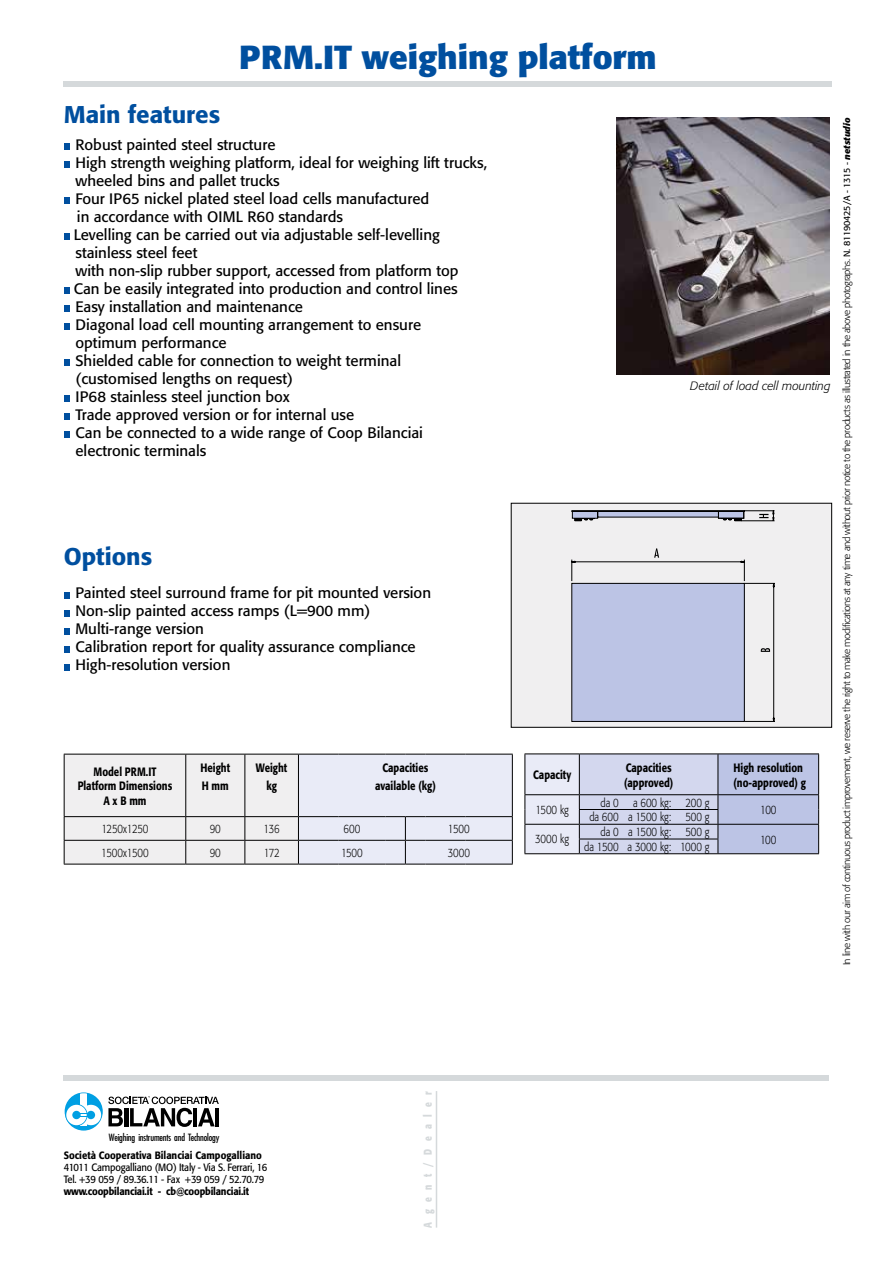
<style>
.page{position:relative;width:893px;height:1263px;background:#fff}
.page>*{position:absolute;margin:0;border:0;box-sizing:border-box;transform-origin:0 0}
.t1{font:700 33px "Formata";color:#004f9f}
.t2{font:500 24px "Formata";color:#004f9f}
.t3{font:15px/18px "Formata";color:#000}
.t4{font:500 12px/18px "Formata";color:#000;text-align:center;scale:.8 1}
.t5{font:300 12px "Formata";color:#000;scale:.8 1}
.t6{font:italic 300 12px "Formata";color:#000}
.t7{font:300 12px "Formata";letter-spacing:-.02em;color:#000;scale:.8 1}
.t8{font:700 11.25px "Formata";letter-spacing:.875em;color:#d5d9db;scale:.75 1}
.t9{font:10.5px/12px "Formata";letter-spacing:-.02em;color:#000;scale:.9 1}
.t10{font:500 10.5px "Formata";color:#000;scale:.9 1}
.t11{font:500 10.5px "Formata";letter-spacing:-.02em;color:#000;scale:.9 1}
.t12{font:300 9.75px "Formata";letter-spacing:-.04em;color:#000}
.t13{font:condensed 9.75px "Futura";letter-spacing:-.02em;color:#000}
.s1{font-weight:400;font-size:9px}
.s2{font-weight:700;font-style:italic;font-size:9px}
</style>
<div class="page">
<svg style="left:64px;top:143px;width:5px;height:7px"></svg>
<svg style="left:64px;top:161px;width:5px;height:7px"></svg>
<svg style="left:64px;top:197px;width:5px;height:7px"></svg>
<svg style="left:64px;top:233px;width:5px;height:7px"></svg>
<svg style="left:64px;top:287px;width:5px;height:7px"></svg>
<svg style="left:64px;top:305px;width:5px;height:7px"></svg>
<svg style="left:64px;top:323px;width:5px;height:7px"></svg>
<svg style="left:64px;top:359px;width:5px;height:7px"></svg>
<svg style="left:64px;top:395px;width:5px;height:7px"></svg>
<svg style="left:64px;top:413px;width:5px;height:7px"></svg>
<svg style="left:64px;top:431px;width:5px;height:7px"></svg>
<svg style="left:64px;top:592px;width:5px;height:6px"></svg>
<svg style="left:64px;top:610px;width:5px;height:6px"></svg>
<svg style="left:64px;top:628px;width:5px;height:6px"></svg>
<svg style="left:64px;top:646px;width:5px;height:6px"></svg>
<svg style="left:64px;top:664px;width:5px;height:6px"></svg>
<div style="left:64px;top:81px;width:768px;height:6px;background:#d5d9db"></div>
<div style="left:64px;top:1075px;width:765px;height:6px;background:#d5d9db"></div>
<img style="left:617px;top:118px;width:213px;height:256px">
<div style="left:511px;top:503px;width:321px;height:224px;background:#f0eff0"></div>
<div style="left:511px;top:503px;width:321px;height:225px;border:1px solid #000"></div>
<svg style="left:572px;top:511px;width:203px;height:211px"></svg>
<hr style="left:436px;top:1091px;width:1px;height:136px;background:#d5d9db">
<svg style="left:65px;top:1092px;width:38px;height:38px"></svg>
<div style="left:65px;top:1093px;width:37px;height:37px;background:#009fe3;border-radius:50%"></div>
<div style="left:81px;top:1093px;width:6px;height:32px;background:#fff"></div>
<div style="left:81px;top:1105px;width:20px;height:20px;background:#fff;border-radius:50%"></div>
<div style="left:87px;top:1111px;width:8px;height:8px;background:#009fe3;border-radius:50%"></div>
<svg style="left:65px;top:1104px;width:23px;height:22px"></svg>
<div style="left:66px;top:1105px;width:21px;height:20px;background:#fff;border-radius:50%"></div>
<div style="left:72px;top:1111px;width:9px;height:8px;background:#009fe3;border-radius:50%"></div>
<svg style="left:80px;top:1113px;width:8px;height:4px"></svg>
<svg style="left:108px;top:1096px;width:111px;height:31px"></svg>
<hr style="left:215px;top:1108px;width:4px;height:18px;background:#000">
<svg style="left:64px;top:754px;width:449px;height:111px"></svg>
<hr style="left:425px;top:864px;width:41px;height:1px;background:#000">
<hr style="left:466px;top:864px;width:47px;height:1px;background:#000">
<hr style="left:525px;top:753px;width:54px;height:1px;background:#000">
<hr style="left:579px;top:753px;width:139px;height:1px;background:#000">
<hr style="left:718px;top:753px;width:101px;height:1px;background:#000">
<svg style="left:525px;top:754px;width:294px;height:99px;background:#c6cae2"></svg>
<hr style="left:525px;top:853px;width:54px;height:1px;background:#000">
<hr style="left:579px;top:853px;width:139px;height:1px;background:#000">
<hr style="left:718px;top:853px;width:101px;height:1px;background:#000">
<h1 class="t1" style="left:239px;top:36px;width:419px">PRM.IT weighing platform</h1>
<h2 class="t2" style="left:64px;top:99px;width:158px">Main features</h2>
<p class="t3" style="left:74px;top:135px;width:415px">Robust painted steel structure<br>High strength weighing platform, ideal for weighing lift trucks, wheeled bins and pallet trucks<br>Four IP65 nickel plated steel load cells manufactured<br>in accordance with OIML R60 standards<br>Levelling can be carried out via adjustable self-levelling stainless steel feet<br>with non-slip rubber support, accessed from platform top<br>Can be easily integrated into production and control lines Easy installation and maintenance<br>Diagonal load cell mounting arrangement to ensure<br>optimum performance<br>Shielded cable for connection to weight terminal<br>(customised lengths on request)<br>IP68 stainless steel junction box<br>Trade approved version or for internal use<br>Can be connected to a wide range of Coop Bilanciai electronic terminals</p>
<p class="t6" style="left:690px;top:378px;width:142px">Detail of load cell mounting</p>
<h2 class="t2" style="left:64px;top:542px;width:90px">Options</h2>
<p class="t3" style="left:75px;top:584px;width:357px">Painted steel surround frame for pit mounted version Non-slip painted access ramps (L=900 mm)<br>Multi-range version<br>Calibration report for quality assurance compliance High-resolution version</p>
<p class="t4" style="left:78px;top:764px;width:120px;line-height:14.4px">Model PRM.IT<br>Platform Dimensions<br>A x B mm</p>
<p class="t4" style="left:201px;top:759px;width:38px;text-align:left">Height<br>H mm</p>
<p class="t4" style="left:256px;top:759px;width:41px">Weight kg</p>
<p class="t4" style="left:375px;top:759px;width:77px">Capacities available (kg)</p>
<p class="t7" style="left:101px;top:822px;width:60px">1250x1250</p>
<p class="t5" style="left:210px;top:822px;width:15px">90</p>
<p class="t5" style="left:264px;top:822px;width:22px">136</p>
<p class="t5" style="left:344px;top:822px;width:22px">600</p>
<p class="t5" style="left:448px;top:822px;width:29px">1500</p>
<p class="t5" style="left:101px;top:845px;width:61px">1500x1500</p>
<p class="t5" style="left:210px;top:845px;width:15px">90</p>
<p class="t5" style="left:264px;top:845px;width:22px">172</p>
<p class="t5" style="left:341px;top:845px;width:29px">1500</p>
<p class="t5" style="left:448px;top:845px;width:29px">3000</p>
<p class="t4" style="left:533px;top:766px;width:49px">Capacity</p>
<p class="t4" style="left:624px;top:760px;width:63px;line-height:15px;text-align:left">Capacities (approved)</p>
<p class="t4" style="left:733px;top:760px;width:92px;line-height:15px;text-align:left">High resolution (no-approved) g</p>
<p class="t5" style="left:535px;top:803px;width:43px">1500 kg</p>
<p class="t5" style="left:600px;top:795px;width:138px">da 0 a 600 kg: 200 g</p>
<p class="t5" style="left:760px;top:803px;width:22px">100</p>
<p class="t5" style="left:589px;top:810px;width:152px">da 600 a 1500 kg: 500 g</p>
<p class="t5" style="left:535px;top:832px;width:44px">3000 kg</p>
<p class="t5" style="left:600px;top:825px;width:138px">da 0 a 1500 kg: 500 g</p>
<p class="t5" style="left:584px;top:840px;width:158px">da 1500 a 3000 kg: 1000 g</p>
<p class="t5" style="left:760px;top:832px;width:22px">100</p>
<p class="t12" style="left:841px;top:965px;width:849px;rotate:-90deg">In line with our aim of continuous product improvement, we reserve the right to make modifications at any time and without prior notice to the products as illustrated in the above photographs. <span class="s1">N. 81190425/A - 1315 -</span> <span class="s2">netstudio</span></p>
<p class="t13" style="left:109px;top:1131px;width:112px">Weighing instruments and Technology</p>
<p class="t10" style="left:64px;top:1149px;width:222px">Società Cooperativa Bilanciai Campogalliano</p>
<p class="t9" style="left:64px;top:1161px;width:228px">41011 Campogalliano (MO) Italy - Via S. Ferrari, 16<br>Tel. +39 059 / 89.36.11 - Fax +39 059 / 52.70.79</p>
<p class="t11" style="left:64px;top:1185px;width:207px">www.coopbilanciai.it - cb@coopbilanciai.it</p>
<p class="t8" style="left:421px;top:1227px;width:184px;rotate:-90deg">Agent/Dealer</p>
</div>
